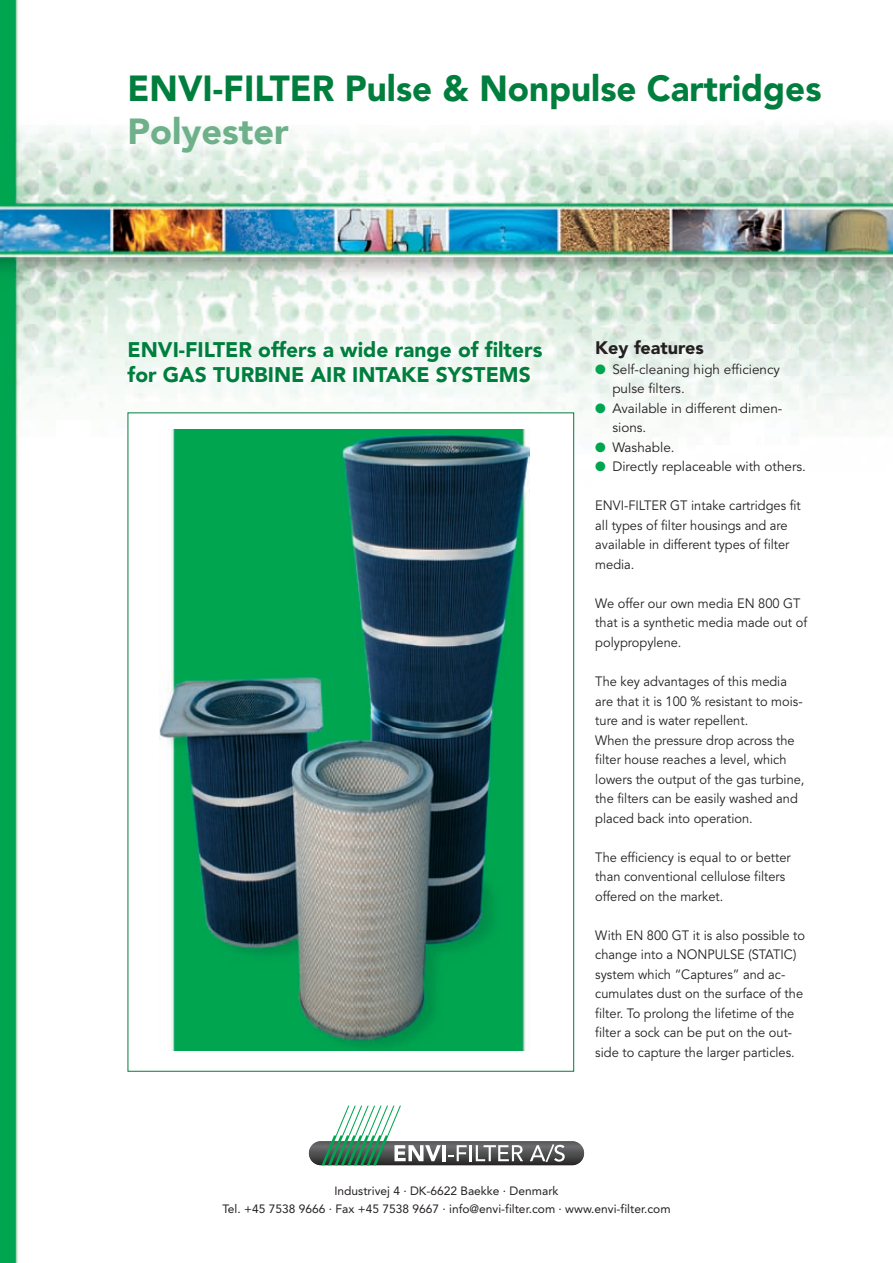
<style>
.page{position:relative;width:893px;height:1263px;background:#fff}
.page>*{position:absolute;margin:0;border:0;box-sizing:border-box;transform-origin:0 0}
.t1{font:900 36px "Avenir LT";color:#007e3d}
.t2{font:900 36px "Avenir LT";color:#6eb089}
.t3{font:900 21px/25.2px "Avenir LT";color:#007e3d}
.t4{font:900 18px "Avenir LT";color:#231f20}
.t5{font:13.5px/19.5px "Avenir LT";color:#231f20;scale:.95 1}
.t6{font:13.5px/19.5px "Avenir LT";color:#231f20}
.t7{font:12px/18px "Avenir LT";color:#231f20;text-align:center}
.s1{color:#00a54f}
</style>
<div class="page">
<img style="left:0;top:0;width:893px;height:1263px">
<svg style="left:309px;top:1141px;width:275px;height:24px;background:#4d4d4f"></svg>
<svg style="left:322px;top:1106px;width:119px;height:59px"></svg>
<hr style="left:442px;top:1145px;width:4px;height:16px;background:#fff">
<svg style="left:448px;top:1145px;width:19px;height:16px"></svg>
<hr style="left:469px;top:1145px;width:3px;height:16px;background:#fff">
<svg style="left:476px;top:1145px;width:47px;height:16px"></svg>
<svg style="left:530px;top:1144px;width:35px;height:18px"></svg>
<div style="left:128px;top:413px;width:446px;height:658px;background:#fff"></div>
<img style="left:159px;top:429px;width:370px;height:622px">
<h1 class="t1" style="left:128px;top:66px;width:695px">ENVI-FILTER Pulse &amp; Nonpulse Cartridges</h1>
<h1 class="t2" style="left:128px;top:110px;width:163px">Polyester</h1>
<h2 class="t3" style="left:128px;top:337px;width:416px">ENVI-FILTER offers a wide range of filters for GAS TURBINE AIR INTAKE SYSTEMS</h2>
<h3 class="t4" style="left:595px;top:337px;width:110px">Key features</h3>
<p class="t6" style="left:612px;top:360px;width:169px;text-indent:-17px"><span class="s1">●</span> Self-cleaning high efficiency pulse filters.</p>
<p class="t6" style="left:612px;top:399px;width:171px;text-indent:-17px"><span class="s1">●</span> Available in different dimen&shy;sions.</p>
<p class="t6" style="left:595px;top:438px;width:81px"><span class="s1">●</span> Washable.</p>
<p class="t6" style="left:595px;top:457px;width:212px"><span class="s1">●</span> Directly replaceable with others.</p>
<p class="t5" style="left:595px;top:496px;width:218px">ENVI-FILTER GT intake cartridges fit all types of filter housings and are available in different types of filter media.</p>
<p class="t5" style="left:595px;top:594px;width:224px">We offer our own media EN 800 GT that is a synthetic media made out of polypropylene.</p>
<p class="t5" style="left:595px;top:672px;width:222px">The key advantages of this media are that it is 100 % resistant to mois&shy;ture and is water repellent.<br>When the pressure drop across the filter house reaches a level, which lowers the output of the gas turbine, the filters can be easily washed and placed back into operation.</p>
<p class="t5" style="left:595px;top:847px;width:207px">The efficiency is equal to or better than conventional cellulose filters offered on the market.</p>
<p class="t5" style="left:595px;top:925px;width:222px">With EN 800 GT it is also possible to change into a NONPULSE (STATIC) system which “Captures” and ac&shy;cumulates dust on the surface of the filter. To prolong the lifetime of the filter a sock can be put on the out&shy;side to capture the larger particles.</p>
<p class="t7" style="left:222px;top:1182px;width:450px">Industrivej 4 · DK-6622 Baekke · Denmark<br>Tel. +45 7538 9666 · Fax +45 7538 9667 · info@envi-filter.com · www.envi-filter.com</p>
</div>
